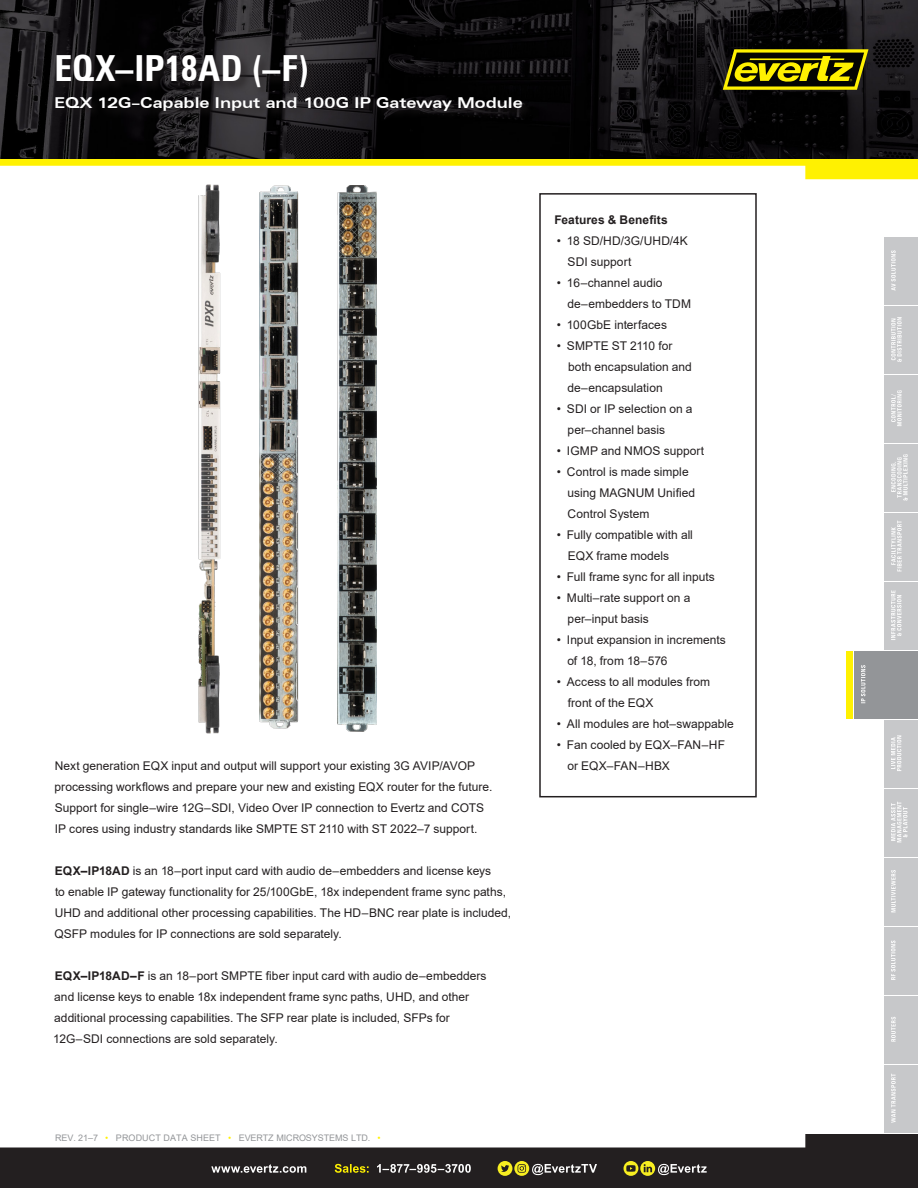
<style>
.page{position:relative;width:918px;height:1188px;background:#fff}
.page>*{position:absolute;margin:0;border:0;box-sizing:border-box;transform-origin:0 0}
.t1{font:700 condensed 36px "Zurich BT";letter-spacing:-.005em;color:#fff}
.t2{font:700 expanded 15px "Zurich BT";letter-spacing:-.005em;color:#fff}
.Body{font:12px/21px "Arial";color:#231f20}
.Body-2{font:700 12px "Arial";letter-spacing:.005em;color:#231f20}
.Body-3{font:9px "Arial";letter-spacing:-.01em;color:#939598}
.s1{font-weight:700}
.s2{color:#fff101}
</style>
<div class="page">
<svg style="left:0;top:1134px;width:918px;height:54px;fill:#231f20"></svg>
<svg style="left:0;top:159px;width:918px;height:20px"></svg>
<img style="left:0;top:0;width:918px;height:159px">
<svg style="left:723px;top:49px;width:145px;height:41px;background:#756f03"></svg>
<div style="left:539px;top:193px;width:218px;height:604px;border:2px solid #231f20"></div>
<img style="left:191px;top:176px;width:36px;height:558px">
<img style="left:252px;top:178px;width:53px;height:551px">
<img style="left:338px;top:185px;width:38px;height:547px">
<div style="left:55px;top:53px;width:264px;height:47px;background:#231f20;opacity:.75"></div>
<div style="left:54px;top:95px;width:480px;height:28px;background:#231f20;opacity:.75"></div>
<div style="left:884px;top:1065px;width:34px;height:67px;background:#c7c8ca"></div>
<svg style="left:891px;top:1074px;width:5px;height:49px"></svg>
<div style="left:884px;top:996px;width:34px;height:68px;background:#c7c8ca"></div>
<svg style="left:891px;top:1017px;width:5px;height:25px"></svg>
<div style="left:884px;top:927px;width:34px;height:67px;background:#c7c8ca"></div>
<svg style="left:891px;top:941px;width:4px;height:39px"></svg>
<div style="left:884px;top:858px;width:34px;height:68px;background:#c7c8ca"></div>
<svg style="left:891px;top:870px;width:5px;height:42px"></svg>
<div style="left:884px;top:789px;width:34px;height:67px;background:#c7c8ca"></div>
<svg style="left:891px;top:802px;width:16px;height:40px"></svg>
<div style="left:884px;top:720px;width:34px;height:68px;background:#c7c8ca"></div>
<svg style="left:891px;top:735px;width:10px;height:36px"></svg>
<div style="left:854px;top:651px;width:64px;height:67px;background:#939598"></div>
<div style="left:846px;top:651px;width:7px;height:67px;background:#fff101"></div>
<svg style="left:861px;top:665px;width:4px;height:38px"></svg>
<div style="left:884px;top:582px;width:34px;height:68px;background:#c7c8ca"></div>
<svg style="left:891px;top:590px;width:10px;height:50px"></svg>
<div style="left:884px;top:513px;width:34px;height:67px;background:#c7c8ca"></div>
<svg style="left:891px;top:521px;width:11px;height:50px"></svg>
<div style="left:884px;top:444px;width:34px;height:68px;background:#c7c8ca"></div>
<svg style="left:891px;top:454px;width:17px;height:47px"></svg>
<div style="left:884px;top:375px;width:34px;height:67px;background:#c7c8ca"></div>
<svg style="left:891px;top:390px;width:11px;height:36px"></svg>
<div style="left:884px;top:306px;width:34px;height:68px;background:#c7c8ca"></div>
<svg style="left:891px;top:317px;width:11px;height:45px"></svg>
<div style="left:884px;top:237px;width:34px;height:67px;background:#c7c8ca"></div>
<svg style="left:891px;top:250px;width:5px;height:41px"></svg>
<svg style="left:498px;top:1161px;width:99px;height:15px"></svg>
<svg style="left:211px;top:1164px;width:95px;height:9px"></svg>
<svg style="left:377px;top:1164px;width:94px;height:9px"></svg>
<svg style="left:335px;top:1164px;width:34px;height:9px"></svg>
<svg style="left:624px;top:1161px;width:83px;height:15px"></svg>
<p class="t1" style="left:55px;top:47px;width:257px">EQX–IP18AD (–F)</p>
<p class="t2" style="left:54px;top:94px;width:470px">EQX 12G–Capable Input and 100G IP Gateway Module</p>
<p class="Body" style="left:55px;top:755px;width:439px">Next generation EQX input and output will support your existing 3G AVIP/AVOP processing workflows and prepare your new and existing EQX router for the future.<br>Support for single–wire 12G–SDI, Video Over IP connection to Evertz and COTS IP cores using industry standards like SMPTE ST 2110 with ST 2022–7 support.</p>
<p class="Body" style="left:54px;top:860px;width:458px"><span class="s1">EQX–IP18AD</span> is an 18–port input card with audio de–embedders and license keys<br>to enable IP gateway functionality for 25/100GbE, 18x independent frame sync paths, UHD and additional other processing capabilities. The HD–BNC rear plate is included, QSFP modules for IP connections are sold separately.</p>
<p class="Body" style="left:53px;top:965px;width:435px"><span class="s1">EQX–IP18AD–F</span> is an 18–port SMPTE fiber input card with audio de–embedders and license keys to enable 18x independent frame sync paths, UHD, and other additional processing capabilities. The SFP rear plate is included, SFPs for 12G–SDI connections are sold separately.</p>
<p class="Body-3" style="left:55px;top:1131px;width:327px">REV. 21–7 <span class="s2">•</span> PRODUCT DATA SHEET <span class="s2">•</span> EVERTZ MICROSYSTEMS LTD. <span class="s2">•</span></p>
<p class="Body-2" style="left:554px;top:211px;width:115px">Features &amp; Benefits</p>
<p class="Body" style="left:568px;top:230px;width:122px;text-indent:-11px">• 18 SD/HD/3G/UHD/4K<br>SDI support</p>
<p class="Body" style="left:567px;top:272px;width:125px;text-indent:-10px">• 16–channel audio de–embedders to TDM</p>
<p class="Body" style="left:557px;top:314px;width:112px">• 100GbE interfaces</p>
<p class="Body" style="left:567px;top:335px;width:126px;text-indent:-10px">• SMPTE ST 2110 for both encapsulation and de–encapsulation</p>
<p class="Body" style="left:568px;top:398px;width:126px;text-indent:-11px">• SDI or IP selection on a per–channel basis</p>
<p class="Body" style="left:557px;top:440px;width:149px">• IGMP and NMOS support</p>
<p class="Body" style="left:568px;top:461px;width:129px;text-indent:-11px">• Control is made simple using MAGNUM Unified<br>Control System</p>
<p class="Body" style="left:568px;top:524px;width:127px;text-indent:-11px">• Fully compatible with all<br>EQX frame models</p>
<p class="Body" style="left:557px;top:566px;width:159px">• Full frame sync for all inputs</p>
<p class="Body" style="left:568px;top:587px;width:124px;text-indent:-11px">• Multi–rate support on a per–input basis</p>
<p class="Body" style="left:567px;top:629px;width:160px;text-indent:-10px">• Input expansion in increments of 18, from 18–576</p>
<p class="Body" style="left:568px;top:671px;width:144px;text-indent:-11px">• Access to all modules from front of the EQX</p>
<p class="Body" style="left:557px;top:713px;width:178px">• All modules are hot–swappable</p>
<p class="Body" style="left:567px;top:734px;width:159px;text-indent:-10px">• Fan cooled by EQX–FAN–HF or EQX–FAN–HBX</p>
</div>
